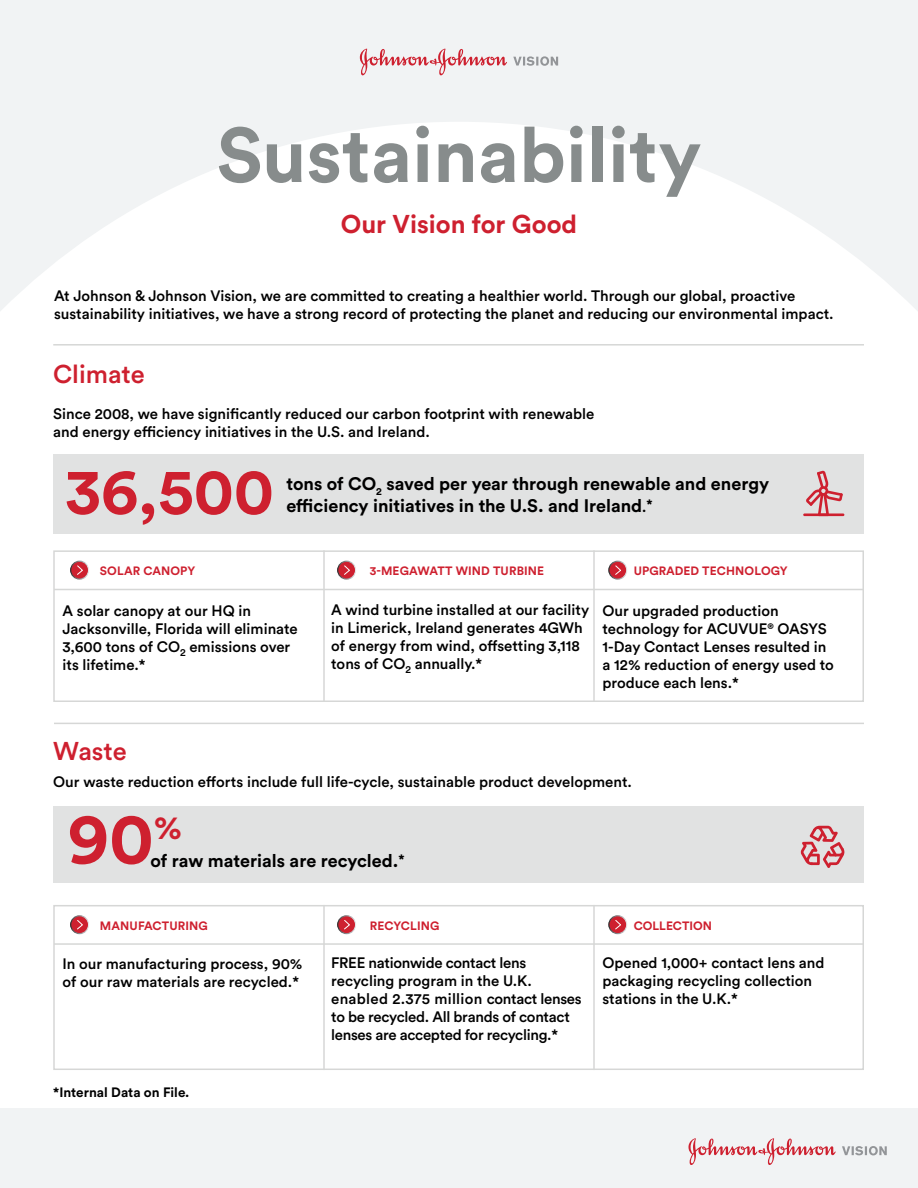
<style>
.page{position:relative;width:918px;height:1188px;background:#fff}
.page>*{position:absolute;margin:0;border:0;box-sizing:border-box;transform-origin:0 0}
.t1{font:700 76.5px "Circular Std";color:#878c8c}
.t2{font:700 71.55px "Circular Std";color:#ce202f}
.t3{font:700 64.5px "Circular Std";color:#ce202f}
.t4{font:700 25.5px "Circular Std";color:#ce202f}
.t5{font:500 25.5px "Circular Std";color:#ce202f}
.t6{font:700 18px/21.6px "Circular Std";color:#000}
.t7{font:500 15px/18px "Circular Std";color:#000}
.t8{font:500 15px/18px "Circular Std";letter-spacing:-.02em;color:#000}
.t9{font:700 13.5px "Circular Std";color:#000}
.t10{font:700 12px "Circular Std";letter-spacing:.01em;color:#ce202f}
.s1{font-size:13.5px}
</style>
<div class="page">
<svg style="left:0;top:0;width:918px;height:311px;fill:#f1f3f4"></svg>
<svg style="left:360px;top:49px;width:147px;height:26px"></svg>
<svg style="left:513px;top:56px;width:45px;height:10px"></svg>
<div style="left:53px;top:454px;width:811px;height:80px;background:#e1e2e2"></div>
<div style="left:0;top:1108px;width:918px;height:80px;background:#f1f3f4"></div>
<hr style="left:54px;top:723px;width:810px;height:1px;background:#d6d7d6">
<hr style="left:53px;top:344px;width:811px;height:2px;background:#d6d7d6">
<svg style="left:689px;top:1138px;width:147px;height:27px"></svg>
<svg style="left:842px;top:1146px;width:45px;height:9px"></svg>
<div style="left:53px;top:550px;width:811px;height:152px;border:2px solid #d6d7d6"></div>
<div style="left:53px;top:905px;width:811px;height:165px;border:2px solid #d6d7d6"></div>
<hr style="left:54px;top:589px;width:810px;height:1px;background:#d6d7d6">
<hr style="left:54px;top:943px;width:810px;height:2px;background:#d6d7d6">
<hr style="left:323px;top:550px;width:2px;height:152px;background:#d6d7d6">
<hr style="left:323px;top:905px;width:2px;height:165px;background:#d6d7d6">
<hr style="left:593px;top:550px;width:2px;height:152px;background:#d6d7d6">
<hr style="left:593px;top:905px;width:2px;height:165px;background:#d6d7d6">
<svg style="left:71px;top:561px;width:18px;height:18px"></svg>
<div style="left:70px;top:561px;width:19px;height:19px;border:1px solid #fff;border-radius:50%"></div>
<svg style="left:76px;top:565px;width:8px;height:11px"></svg>
<svg style="left:71px;top:916px;width:18px;height:18px"></svg>
<div style="left:70px;top:915px;width:19px;height:19px;border:1px solid #fff;border-radius:50%"></div>
<svg style="left:76px;top:919px;width:8px;height:11px"></svg>
<svg style="left:338px;top:561px;width:18px;height:18px"></svg>
<div style="left:337px;top:561px;width:19px;height:19px;border:1px solid #fff;border-radius:50%"></div>
<svg style="left:343px;top:565px;width:8px;height:11px"></svg>
<svg style="left:338px;top:916px;width:18px;height:18px"></svg>
<div style="left:337px;top:915px;width:19px;height:19px;border:1px solid #fff;border-radius:50%"></div>
<svg style="left:343px;top:919px;width:8px;height:11px"></svg>
<svg style="left:609px;top:561px;width:18px;height:18px"></svg>
<div style="left:608px;top:561px;width:19px;height:19px;border:1px solid #fff;border-radius:50%"></div>
<svg style="left:614px;top:565px;width:8px;height:11px"></svg>
<svg style="left:609px;top:916px;width:18px;height:18px"></svg>
<div style="left:608px;top:915px;width:19px;height:19px;border:1px solid #fff;border-radius:50%"></div>
<svg style="left:614px;top:919px;width:8px;height:11px"></svg>
<div style="left:54px;top:807px;width:810px;height:76px;background:#e1e2e2"></div>
<svg style="left:801px;top:826px;width:43px;height:42px"></svg>
<hr style="left:803px;top:513px;width:41px;height:3px;background:#ce202f">
<svg style="left:806px;top:470px;width:37px;height:44px"></svg>
<h1 class="t1" style="left:217px;top:106px;width:486px">Sustainability</h1>
<h3 class="t4" style="left:341px;top:208px;width:238px">Our Vision for Good</h3>
<p class="t7" style="left:54px;top:287px;width:781px">At Johnson &amp; Johnson Vision, we are committed to creating a healthier world. Through our global, proactive sustainability initiatives, we have a strong record of protecting the planet and reducing our environmental impact.</p>
<h3 class="t5" style="left:53px;top:358px;width:93px">Climate</h3>
<p class="t7" style="left:53px;top:404px;width:543px">Since 2008, we have significantly reduced our carbon footprint with renewable and energy efficiency initiatives in the U.S. and Ireland.</p>
<h3 class="t3" style="left:65px;top:450px;width:210px">36,500</h3>
<p class="t6" style="left:286px;top:473px;width:484px">tons of CO<sub>2</sub> saved per year through renewable and energy efficiency initiatives in the U.S. and Ireland<span class="s1">.</span><sup>*</sup></p>
<p class="t10" style="left:100px;top:564px;width:97px">SOLAR CANOPY</p>
<p class="t7" style="left:62px;top:601px;width:237px">A solar canopy at our HQ in<br>Jacksonville, Florida will eliminate<br>3,600 tons of CO<sub>2</sub> emissions over its lifetime.*</p>
<p class="t10" style="left:370px;top:564px;width:176px">3-MEGAWATT WIND TURBINE</p>
<p class="t7" style="left:331px;top:600px;width:260px">A wind turbine installed at our facility in Limerick, Ireland generates 4GWh of energy from wind, offsetting 3,118 tons of CO<sub>2</sub> annually.*</p>
<p class="t10" style="left:634px;top:563px;width:155px">UPGRADED TECHNOLOGY</p>
<p class="t7" style="left:602px;top:601px;width:233px">Our upgraded production technology for ACUVUE® OASYS<br>1-Day Contact Lenses resulted in a 12% reduction of energy used to produce each lens.*</p>
<h3 class="t5" style="left:53px;top:735px;width:75px">Waste</h3>
<p class="t7" style="left:53px;top:772px;width:580px">Our waste reduction efforts include full life-cycle, sustainable product development.</p>
<h2 class="t2" style="left:68px;top:792px;width:116px">90<sup>%</sup></h2>
<p class="t6" style="left:150px;top:850px;width:256px">of raw materials are recycled.<sup>*</sup></p>
<p class="t10" style="left:100px;top:918px;width:109px">MANUFACTURING</p>
<p class="t7" style="left:62px;top:954px;width:241px">In our manufacturing process, 90% of our raw materials are recycled.*</p>
<p class="t9" style="left:53px;top:1083px;width:138px">*Internal Data on File.</p>
<p class="t10" style="left:370px;top:918px;width:71px">RECYCLING</p>
<p class="t8" style="left:331px;top:953px;width:252px">FREE nationwide contact lens recycling program in the U.K. enabled 2.375 million contact lenses to be recycled. All brands of contact lenses are accepted for recycling.*</p>
<p class="t10" style="left:634px;top:918px;width:80px">COLLECTION</p>
<p class="t7" style="left:602px;top:954px;width:224px">Opened 1,000+ contact lens and packaging recycling collection stations in the U.K.*</p>
</div>
